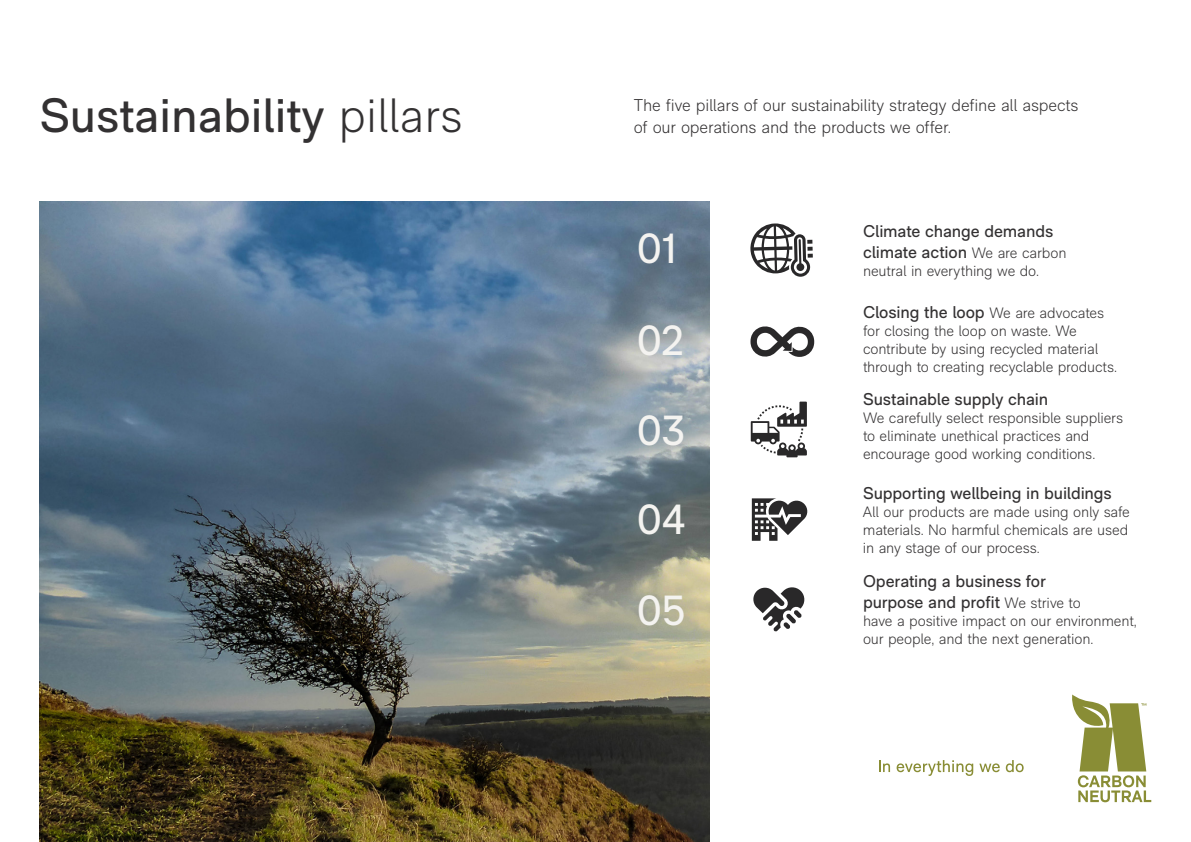
<style>
.page{position:relative;width:1191px;height:842px;background:#fff}
.page>*{position:absolute;margin:0;border:0;box-sizing:border-box;transform-origin:0 0}
.t1{font:48px "RM Neue";color:#333132}
.t2{font:42px "RM Neue";color:#f4f3f0}
.t3{font:17px/20.4px "RM Neue";letter-spacing:-.005em;color:#333132}
.t4{font:300 17px/22px "RM Neue";letter-spacing:-.01em;color:#333132}
.t5{font:300 15px/18px "RM Neue";letter-spacing:-.01em;color:#333132}
.s1{font-weight:300}
.s2{font-weight:300;font-size:15px}
</style>
<div class="page">
<img style="left:40px;top:201px;width:547px;height:641px">
<img style="left:587px;top:201px;width:122px;height:641px">
<svg style="left:753px;top:587px;width:52px;height:45px"></svg>
<svg style="left:752px;top:498px;width:56px;height:43px"></svg>
<svg style="left:750px;top:402px;width:57px;height:55px"></svg>
<svg style="left:750px;top:326px;width:64px;height:31px"></svg>
<svg style="left:750px;top:223px;width:63px;height:54px"></svg>
<svg style="left:879px;top:760px;width:11px;height:12px"></svg>
<svg style="left:896px;top:760px;width:77px;height:16px"></svg>
<svg style="left:979px;top:763px;width:20px;height:9px"></svg>
<svg style="left:1005px;top:760px;width:18px;height:12px"></svg>
<svg style="left:1072px;top:694px;width:79px;height:108px"></svg>
<h1 class="t1" style="left:40px;top:86px;width:424px">Sustainability <span class="s1">pillars</span></h1>
<p class="t4" style="left:634px;top:94px;width:446px">The five pillars of our sustainability strategy define all aspects of our operations and the products we offer.</p>
<h2 class="t2" style="left:637px;top:223px;width:41px">01</h2>
<h2 class="t2" style="left:637px;top:315px;width:48px">02</h2>
<h2 class="t2" style="left:637px;top:405px;width:50px">03</h2>
<h2 class="t2" style="left:637px;top:494px;width:50px">04</h2>
<h2 class="t2" style="left:637px;top:585px;width:50px">05</h2>
<p class="t3" style="left:863px;top:221px;width:205px">Climate change demands climate action <span class="s2">We are carbon</span></p>
<p class="t5" style="left:863px;top:261px;width:177px">neutral in everything we do.</p>
<p class="t3" style="left:863px;top:302px;width:243px">Closing the loop <span class="s2">We are advocates</span></p>
<p class="t5" style="left:863px;top:322px;width:256px">for closing the loop on waste. We contribute by using recycled material through to creating recyclable products.</p>
<p class="t3" style="left:863px;top:389px;width:187px">Sustainable supply chain</p>
<p class="t5" style="left:863px;top:409px;width:262px">We carefully select responsible suppliers to eliminate unethical practices and encourage good working conditions.</p>
<p class="t3" style="left:863px;top:483px;width:250px">Supporting wellbeing in buildings</p>
<p class="t5" style="left:863px;top:503px;width:268px;text-align:justify">All our products are made using only safe materials. No harmful chemicals are used in any stage of our process.</p>
<p class="t3" style="left:863px;top:571px;width:219px">Operating a business for purpose and profit <span class="s2">We strive to</span></p>
<p class="t5" style="left:863px;top:611px;width:275px">have a positive impact on our environment, our people, and the next generation.</p>
</div>
